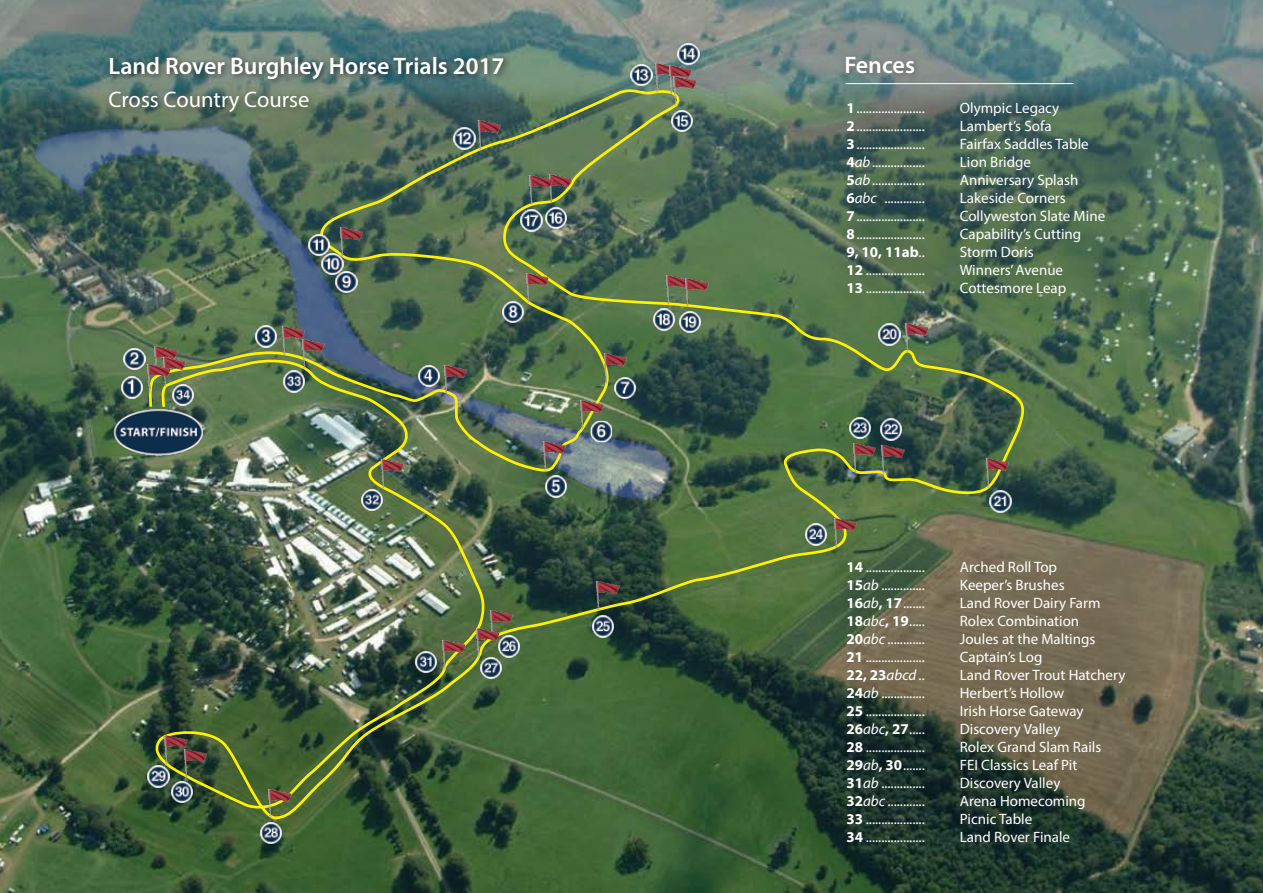
<style>
.page{position:relative;width:1263px;height:893px;background:#fff}
.page>*{position:absolute;margin:0;border:0;box-sizing:border-box;transform-origin:0 0}
.t1{font:600 24px "Myriad Pro";color:#fff}
.t2{font:22.5px "Myriad Pro";color:#fff}
.t3{font:15px/18px "Myriad Pro";color:#fff}
.t4{font:italic 15px "Myriad Pro";color:#fff}
.s1{font-weight:700}
.s2{font-style:italic}
.s3{font-weight:700;font-style:normal}
</style>
<div class="page">
<img style="left:0;top:0;width:1263px;height:893px">
<svg style="left:35px;top:125px;width:110px;height:270px;background:#4c6659"></svg>
<img style="left:790px;top:500px;width:401px;height:372px">
<img style="left:790px;top:43px;width:401px;height:312px">
<hr style="left:846px;top:83px;width:228px;height:1px;background:#fff">
<img style="left:837px;top:45px;width:88px;height:42px">
<img style="left:101px;top:46px;width:414px;height:41px">
<img style="left:101px;top:81px;width:219px;height:42px">
<img style="left:108px;top:402px;width:37px;height:60px">
<img style="left:145px;top:87px;width:882px;height:734px">
<img style="left:121px;top:377px;width:22px;height:21px">
<img style="left:124px;top:348px;width:21px;height:22px">
<img style="left:255px;top:326px;width:21px;height:21px">
<img style="left:418px;top:365px;width:22px;height:22px">
<img style="left:545px;top:475px;width:22px;height:22px">
<img style="left:590px;top:421px;width:22px;height:21px">
<img style="left:614px;top:377px;width:22px;height:22px">
<img style="left:502px;top:301px;width:22px;height:22px">
<img style="left:335px;top:271px;width:22px;height:22px">
<img style="left:321px;top:253px;width:22px;height:22px">
<img style="left:308px;top:234px;width:22px;height:22px">
<img style="left:454px;top:127px;width:21px;height:22px">
<img style="left:631px;top:64px;width:21px;height:22px">
<img style="left:678px;top:43px;width:21px;height:22px">
<img style="left:671px;top:117px;width:22px;height:15px">
<img style="left:545px;top:214px;width:22px;height:15px">
<img style="left:521px;top:210px;width:21px;height:21px">
<img style="left:653px;top:309px;width:21px;height:21px">
<img style="left:679px;top:315px;width:22px;height:18px">
<img style="left:879px;top:324px;width:21px;height:21px">
<img style="left:990px;top:490px;width:21px;height:22px">
<img style="left:880px;top:419px;width:21px;height:21px">
<img style="left:849px;top:417px;width:22px;height:22px">
<img style="left:805px;top:524px;width:22px;height:21px">
<img style="left:592px;top:616px;width:22px;height:21px">
<img style="left:500px;top:636px;width:20px;height:21px">
<img style="left:480px;top:657px;width:21px;height:22px">
<img style="left:260px;top:822px;width:22px;height:22px">
<img style="left:148px;top:766px;width:21px;height:21px">
<img style="left:171px;top:781px;width:22px;height:22px">
<img style="left:415px;top:651px;width:22px;height:22px">
<img style="left:361px;top:489px;width:22px;height:22px">
<img style="left:283px;top:371px;width:22px;height:21px">
<img style="left:172px;top:384px;width:22px;height:22px">
<img style="left:152px;top:346px;width:26px;height:18px">
<img style="left:279px;top:325px;width:26px;height:42px">
<img style="left:441px;top:364px;width:27px;height:41px">
<img style="left:540px;top:441px;width:26px;height:41px">
<img style="left:578px;top:400px;width:26px;height:41px">
<img style="left:601px;top:353px;width:27px;height:41px">
<img style="left:523px;top:273px;width:27px;height:41px">
<img style="left:337px;top:227px;width:27px;height:41px">
<img style="left:475px;top:120px;width:27px;height:41px">
<img style="left:653px;top:63px;width:26px;height:41px">
<img style="left:666px;top:64px;width:27px;height:41px">
<img style="left:671px;top:76px;width:26px;height:41px">
<img style="left:546px;top:173px;width:27px;height:41px">
<img style="left:527px;top:175px;width:26px;height:41px">
<img style="left:663px;top:274px;width:26px;height:41px">
<img style="left:683px;top:277px;width:26px;height:41px">
<img style="left:903px;top:323px;width:26px;height:41px">
<img style="left:983px;top:457px;width:26px;height:41px">
<img style="left:879px;top:444px;width:26px;height:41px">
<img style="left:850px;top:443px;width:26px;height:41px">
<img style="left:831px;top:517px;width:27px;height:41px">
<img style="left:594px;top:581px;width:26px;height:41px">
<img style="left:487px;top:609px;width:27px;height:41px">
<img style="left:474px;top:627px;width:26px;height:41px">
<img style="left:266px;top:788px;width:26px;height:42px">
<img style="left:162px;top:735px;width:26px;height:41px">
<img style="left:181px;top:748px;width:27px;height:41px">
<img style="left:440px;top:640px;width:26px;height:41px">
<img style="left:378px;top:458px;width:27px;height:42px">
<img style="left:299px;top:339px;width:27px;height:41px">
<img style="left:160px;top:357px;width:26px;height:41px">
<img style="left:145px;top:364px;width:26px;height:41px">
<h1 class="t1" style="left:109px;top:50px;width:397px">Land Rover Burghley Horse Trials 2017</h1>
<h1 class="t1" style="left:844px;top:49px;width:72px">Fences</h1>
<h2 class="t2" style="left:109px;top:85px;width:202px">Cross Country Course</h2>
<p class="t3" style="left:846px;top:99px;width:80px;text-align:right"><span class="s1">1</span>......................<br><span class="s1">2</span>......................<br><span class="s1">3</span>......................<br><span class="s1">4</span><span class="s2">ab</span>.................<br><span class="s1">5</span><span class="s2">ab</span>................. .............<br><span class="s1">7</span>......................<br><span class="s1">8</span>......................<br><span class="s1">9, 10, 11ab</span>..<br><span class="s1">12</span> ...................<br><span class="s1">13</span> ...................</p>
<p class="t4" style="left:846px;top:189px;width:32px"><span class="s3">6</span>abc</p>
<p class="t3" style="left:960px;top:99px;width:147px">Olympic Legacy<br>Lambert’s Sofa<br>Fairfax Saddles Table<br>Lion Bridge<br>Anniversary Splash<br>Lakeside Corners<br>Collyweston Slate Mine<br>Capability’s Cutting<br>Storm Doris<br>Winners’Avenue<br>Cottesmore Leap</p>
<p class="t3" style="left:846px;top:558px;width:80px;text-align:justify"><span class="s1">14</span> ...................<br><span class="s1">15</span><span class="s2">ab</span> ..............<br><span class="s1">16</span><span class="s2">ab</span><span class="s1">, 17</span>.......<br><span class="s1">18</span><span class="s2">abc</span><span class="s1">, 19</span>.....<br><span class="s1">20</span><span class="s2">abc</span> ............<br><span class="s1">21</span> ...................<br><span class="s1">22, 23</span><span class="s2">abcd</span>..<br><span class="s1">24</span><span class="s2">ab</span> ..............<br><span class="s1">25</span> ...................<br><span class="s1">26</span><span class="s2">abc</span><span class="s1">, 27</span>.....<br><span class="s1">28</span> ...................<br><span class="s1">29</span><span class="s2">ab</span><span class="s1">, 30</span>.......<br><span class="s1">31</span><span class="s2">ab</span> ..............<br><span class="s1">32</span><span class="s2">abc</span> ............<br><span class="s1">33</span> ...................<br><span class="s1">34</span> ...................</p>
<p class="t3" style="left:960px;top:558px;width:167px">Arched Roll Top<br>Keeper’s Brushes<br>Land Rover Dairy Farm<br>Rolex Combination<br>Joules at the Maltings<br>Captain’s Log<br>Land Rover Trout Hatchery<br>Herbert’s Hollow<br>Irish Horse Gateway<br>Discovery Valley<br>Rolex Grand Slam Rails<br>FEI Classics Leaf Pit<br>Discovery Valley<br>Arena Homecoming<br>Picnic Table<br>Land Rover Finale</p>
</div>
